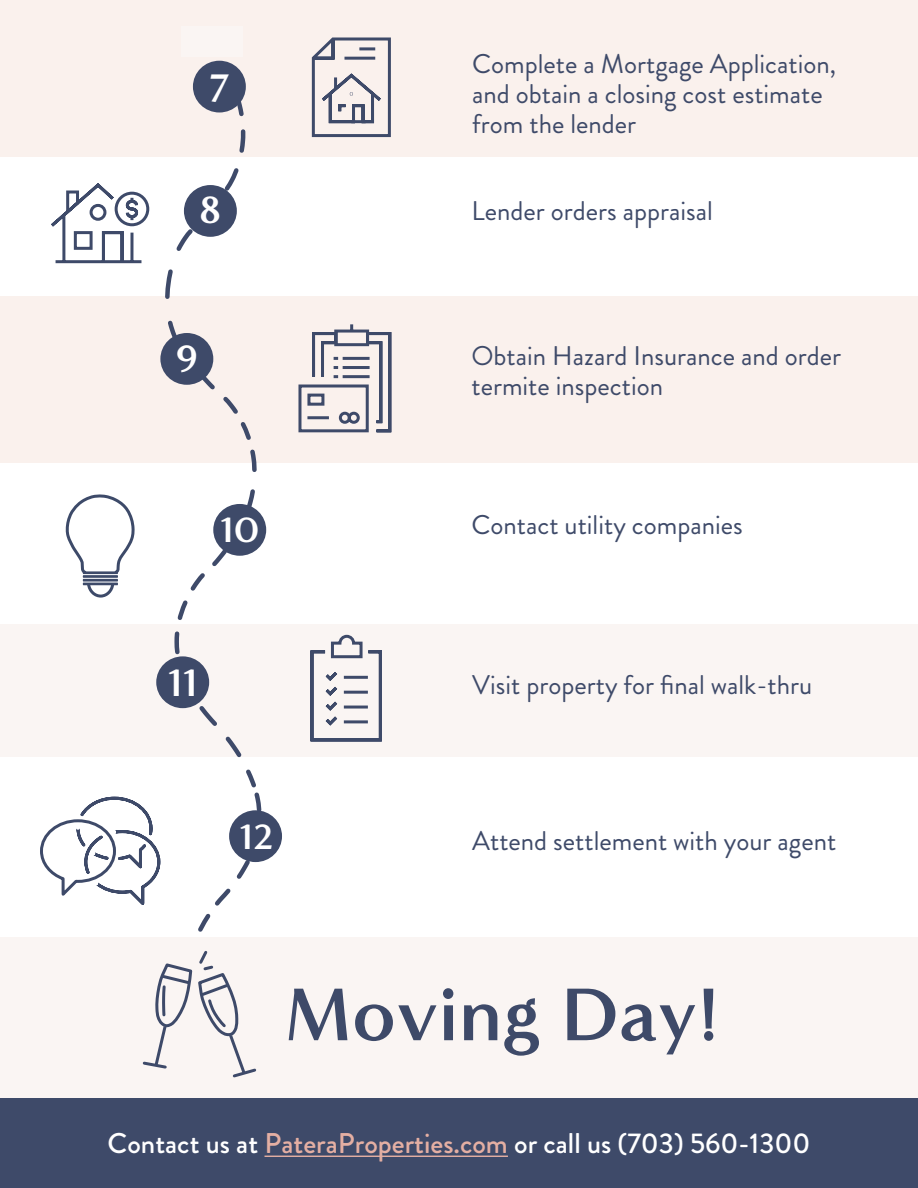
<style>
.page{position:relative;width:918px;height:1188px;background:#fff}
.page>*{position:absolute;margin:0;border:0;box-sizing:border-box;transform-origin:0 0}
.t1{font:700 76.5px "Minerva Modern";color:#3e4a69}
.t2{font:700 39px "Minerva Modern";color:#fff}
.t3{font:700 36px "Minerva Modern";color:#fff}
.t4{font:500 28.5px "Brandon Grotesque";color:#fff}
.body{font:27px/30px "Brandon Grotesque";color:#3e4a69}
.s1{color:#e4afa3}
</style>
<div class="page">
<div style="left:0;top:0;width:918px;height:157px;background:#faf1ed"></div>
<div style="left:0;top:296px;width:918px;height:167px;background:#faf1ed"></div>
<div style="left:0;top:624px;width:918px;height:133px;background:#faf5f3"></div>
<svg style="left:163px;top:62px;width:101px;height:800px"></svg>
<div style="left:193px;top:61px;width:53px;height:51px;background:#3e4a69;border-radius:50%"></div>
<div style="left:184px;top:185px;width:53px;height:52px;background:#3e4a69;border-radius:50%"></div>
<div style="left:160px;top:333px;width:53px;height:52px;background:#3e4a69;border-radius:50%"></div>
<div style="left:213px;top:504px;width:53px;height:52px;background:#3e4a69;border-radius:50%"></div>
<div style="left:156px;top:656px;width:53px;height:52px;background:#3e4a69;border-radius:50%"></div>
<div style="left:0;top:937px;width:918px;height:251px;background:#faf5f3"></div>
<div style="left:229px;top:810px;width:53px;height:52px;background:#3e4a69;border-radius:50%"></div>
<svg style="left:311px;top:37px;width:80px;height:101px"></svg>
<svg style="left:51px;top:183px;width:99px;height:81px"></svg>
<svg style="left:298px;top:324px;width:94px;height:109px"></svg>
<svg style="left:310px;top:634px;width:72px;height:108px"></svg>
<svg style="left:40px;top:715px;width:218px;height:363px"></svg>
<div style="left:0;top:1099px;width:918px;height:89px;background:#3e4a69"></div>
<hr style="left:265px;top:1156px;width:243px;height:1px;background:#e4afa3">
<div style="left:181px;top:26px;width:61px;height:31px;background:#faf5f3"></div>
<svg style="left:65px;top:494px;width:70px;height:104px"></svg>
<p class="t2" style="left:209px;top:65px;width:22px">7</p>
<p class="t2" style="left:199px;top:187px;width:24px">8</p>
<p class="t2" style="left:175px;top:335px;width:24px">9</p>
<p class="t3" style="left:220px;top:508px;width:40px">10</p>
<p class="t2" style="left:168px;top:660px;width:31px">11</p>
<p class="t3" style="left:240px;top:815px;width:35px">12</p>
<p class="body" style="left:472px;top:50px;width:365px">Complete a Mortgage Application, and obtain a closing cost estimate from the lender</p>
<p class="body" style="left:471px;top:196px;width:243px">Lender orders appraisal</p>
<p class="body" style="left:471px;top:341px;width:371px">Obtain Hazard Insurance and order termite inspection</p>
<p class="body" style="left:471px;top:510px;width:273px">Contact utility companies</p>
<p class="body" style="left:472px;top:670px;width:342px">Visit property for final walk-thru</p>
<p class="body" style="left:472px;top:826px;width:366px">Attend settlement with your agent</p>
<p class="t1" style="left:284px;top:969px;width:437px">Moving Day!</p>
<p class="t4" style="left:108px;top:1124px;width:704px">Contact us at <span class="s1">PateraProperties.com</span> or call us (703) 560-1300</p>
</div>
